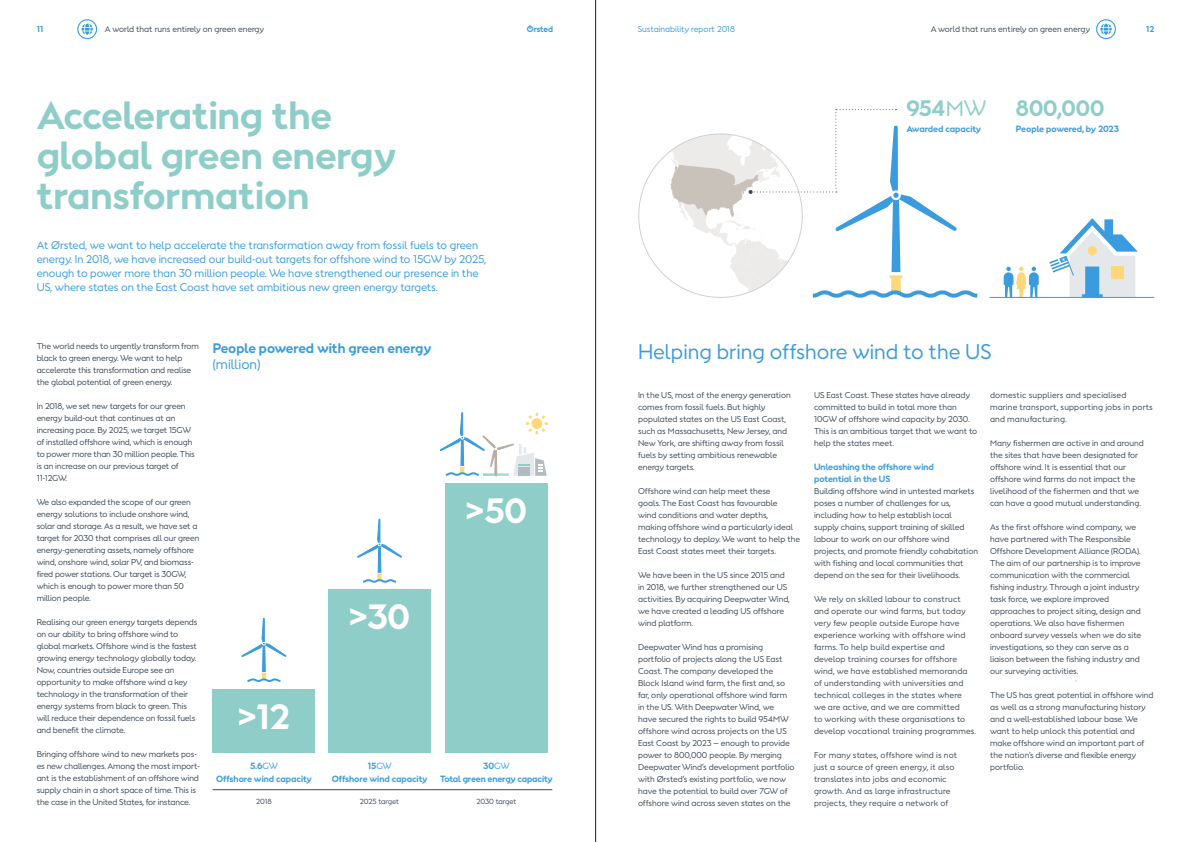
<style>
.page{position:relative;width:1191px;height:842px;background:#fff}
.page>*{position:absolute;margin:0;border:0;box-sizing:border-box;transform-origin:0 0}
._37_40_bold_rubrik{font:700 37px/40px "Orsted Sans";color:#8ecdc8}
._8_12_bread{font:700 33px "Orsted Sans";color:#fff}
._8_12_bread-2{font:700 21px "Orsted Sans";color:#8ecdc8}
._37_40_bold_rubrik-2{font:20px "Orsted Sans";color:#3a9cde}
._13_16_bold{font:700 13px "Orsted Sans";color:#3a9cde}
._8_12_bread-3{font:13px "Orsted Sans";color:#3a9cde}
._10_5_14_regular{font:10.5px/14px "Orsted Sans";color:#3a9cde}
._8_12_bread-4{font:700 8.5px "Orsted Sans";color:#3a9cde}
._8_5_12_bold_blue{font:700 8.5px "Orsted Sans";color:#3a9cde}
._8_12_bread-5{font:8px/12px "Orsted Sans";color:#3b4956}
._8_12_bread-6{font:8px/12px "Orsted Sans";letter-spacing:.02em;color:#3b4956}
._37_40_bold_rubrik-3{font:8px "Orsted Sans";color:#3b4956}
.t1{font:8px "Orsted Sans";letter-spacing:.005em;color:#3a9cde}
._13_16_bold-2{font:700 8px "Orsted Sans";letter-spacing:-.005em;color:#3a9cde}
._7_10_regular{font:7px "Orsted Sans";letter-spacing:-.005em;color:#3b4956}
.s1{font-weight:400}
</style>
<div class="page">
<hr style="left:595px;top:0;width:1px;height:842px;background:#231f20">
<div style="left:213px;top:689px;width:102px;height:64px;background:#8ecdc8"></div>
<div style="left:328px;top:589px;width:102px;height:164px;background:#8ecdc8"></div>
<div style="left:445px;top:483px;width:102px;height:270px;background:#8ecdc8"></div>
<svg style="left:241px;top:618px;width:45px;height:64px"></svg>
<svg style="left:357px;top:518px;width:45px;height:65px"></svg>
<svg style="left:440px;top:412px;width:108px;height:75px"></svg>
<div style="left:531px;top:418px;width:11px;height:11px;background:#fdd779;border-radius:50%"></div>
<hr style="left:213px;top:789px;width:339px;height:1px;background:#3b4956">
<svg style="left:638px;top:109px;width:340px;height:189px"></svg>
<svg style="left:1003px;top:267px;width:35px;height:30px"></svg>
<svg style="left:1049px;top:218px;width:88px;height:79px"></svg>
<hr style="left:989px;top:297px;width:165px;height:1px;background:#3a9cde">
<svg style="left:77px;top:19px;width:20px;height:20px"></svg>
<svg style="left:1096px;top:19px;width:20px;height:20px"></svg>
<p class="_13_16_bold-2" style="left:37px;top:24px;width:8px">11</p>
<p class="_13_16_bold-2" style="left:527px;top:24px;width:28px">Ørsted</p>
<p class="t1" style="left:638px;top:24px;width:99px">Sustainability report 2018</p>
<p class="_13_16_bold-2" style="left:1146px;top:24px;width:10px">12</p>
<p class="_37_40_bold_rubrik-3" style="left:105px;top:24px;width:161px">A world that runs entirely on green energy</p>
<p class="_37_40_bold_rubrik-3" style="left:930px;top:24px;width:161px">A world that runs entirely on green energy</p>
<p class="_37_40_bold_rubrik" style="left:37px;top:96px;width:297px">Accelerating the</p>
<p class="_37_40_bold_rubrik" style="left:37px;top:136px;width:361px">global green energy transformation</p>
<p class="_10_5_14_regular" style="left:37px;top:238px;width:451px">At Ørsted, we want to help accelerate the transformation away from fossil fuels to green energy. In 2018, we have increased our build-out targets for offshore wind to 15GW by 2025, enough to power more than 30 million people. We have strengthened our presence in the US, where states on the East Coast have set ambitious new green energy targets.</p>
<p class="_8_12_bread-5" style="left:37px;top:340px;width:164px">The world needs to urgently transform from black to green energy. We want to help accelerate this transformation and realise the global potential of green energy.</p>
<p class="_8_12_bread-5" style="left:37px;top:400px;width:160px">In 2018, we set new targets for our green energy build-out that continues at an increasing pace. By 2025, we target 15GW of installed offshore wind, which is enough to power more than 30 million people. This is an increase on our previous target of 11-12GW.</p>
<p class="_8_12_bread-5" style="left:37px;top:496px;width:164px">We also expanded the scope of our green energy solutions to include onshore wind, solar and storage. As a result, we have set a target for 2030 that comprises all our green energy-generating assets, namely offshore wind, onshore wind, solar PV, and biomass&shy;fired power stations. Our target is 30GW, which is enough to power more than 50 million people.</p>
<p class="_8_12_bread-5" style="left:37px;top:616px;width:162px">Realising our green energy targets depends on our ability to bring offshore wind to global markets. Offshore wind is the fastest growing energy technology globally today.<br>Now, countries outside Europe see an opportunity to make offshore wind a key technology in the transformation of their energy systems from black to green. This will reduce their dependence on fossil fuels and benefit the climate.</p>
<p class="_8_12_bread-5" style="left:37px;top:748px;width:165px">Bringing offshore wind to new markets pos&shy;es new challenges. Among the most import&shy;ant is the establishment of an offshore wind supply chain in a short space of time. This is the case in the United States, for instance.</p>
<p class="_13_16_bold" style="left:213px;top:340px;width:220px">People powered with green energy</p>
<p class="_8_12_bread-3" style="left:213px;top:356px;width:49px">(million)</p>
<p class="_8_12_bread" style="left:466px;top:489px;width:62px">&gt;50</p>
<p class="_8_12_bread" style="left:349px;top:594px;width:63px">&gt;30</p>
<p class="_8_12_bread" style="left:238px;top:695px;width:53px">&gt;12</p>
<p class="_8_12_bread-4" style="left:250px;top:761px;width:29px">5.6<span class="s1">GW</span></p>
<p class="_7_10_regular" style="left:256px;top:797px;width:17px">2018</p>
<p class="_8_12_bread-4" style="left:368px;top:761px;width:25px">15<span class="s1">GW</span></p>
<p class="_7_10_regular" style="left:360px;top:797px;width:41px">2025 target</p>
<p class="_8_12_bread-4" style="left:216px;top:773px;width:97px">Offshore wind capacity</p>
<p class="_8_12_bread-4" style="left:332px;top:773px;width:97px">Offshore wind capacity</p>
<p class="_8_12_bread-4" style="left:483px;top:761px;width:28px">30<span class="s1">GW</span></p>
<p class="_7_10_regular" style="left:476px;top:797px;width:41px">2030 target</p>
<p class="_8_12_bread-4" style="left:440px;top:774px;width:114px">Total green energy capacity</p>
<p class="_8_12_bread-2" style="left:906px;top:94px;width:81px">954<span class="s1">MW</span></p>
<p class="_8_12_bread-4" style="left:906px;top:123px;width:76px">Awarded capacity</p>
<p class="_8_12_bread-2" style="left:1016px;top:94px;width:90px">800,000</p>
<p class="_8_12_bread-4" style="left:1016px;top:123px;width:105px">People powered, by 2023</p>
<p class="_37_40_bold_rubrik-2" style="left:638px;top:338px;width:355px">Helping bring offshore wind to the US</p>
<p class="_8_12_bread-5" style="left:638px;top:389px;width:154px">In the US, most of the energy generation comes from fossil fuels. But highly populated states on the US East Coast, such as Massachusetts, New Jersey, and New York, are shifting away from fossil fuels by setting ambitious renewable energy targets.</p>
<p class="_8_12_bread-5" style="left:638px;top:485px;width:164px">Offshore wind can help meet these<br>goals. The East Coast has favourable<br>wind conditions and water depths,<br>making offshore wind a particularly ideal technology to deploy. We want to help the East Coast states meet their targets.</p>
<p class="_8_12_bread-5" style="left:638px;top:569px;width:153px">We have been in the US since 2015 and in 2018, we further strengthened our US activities. By acquiring Deepwater Wind, we have created a leading US offshore wind platform.</p>
<p class="_8_12_bread-5" style="left:638px;top:641px;width:158px">Deepwater Wind has a promising portfolio of projects along the US East Coast. The company developed the Block Island wind farm, the first and, so far, only operational offshore wind farm in the US. With Deepwater Wind, we have secured the rights to build 954MW offshore wind across projects on the US East Coast by 2023 – enough to provide power to 800,000 people. By merging Deepwater Wind’s development portfolio with Ørsted’s existing portfolio, we now have the potential to build over 7GW of offshore wind across seven states on the</p>
<p class="_8_12_bread-5" style="left:814px;top:389px;width:165px">US East Coast. These states have already committed to build in total more than 10GW of offshore wind capacity by 2030.<br>This is an ambitious target that we want to help the states meet.</p>
<p class="_8_5_12_bold_blue" style="left:814px;top:461px;width:121px">Unleashing the offshore wind</p>
<p class="_8_5_12_bold_blue" style="left:814px;top:473px;width:78px">potential in the US</p>
<p class="_8_12_bread-5" style="left:814px;top:485px;width:165px">Building offshore wind in untested markets poses a number of challenges for us, including how to help establish local supply chains, support training of skilled labour to work on our offshore wind projects, and promote friendly cohabitation with fishing and local communities that depend on the sea for their livelihoods.</p>
<p class="_8_12_bread-6" style="left:814px;top:593px;width:164px">We rely on skilled labour to construct and operate our wind farms, but today very few people outside Europe have experience working with offshore wind farms. To help build expertise and develop training courses for offshore wind, we have established memoranda of understanding with universities and technical colleges in the states where<br>we are active, and we are committed<br>to working with these organisations to develop vocational training programmes.</p>
<p class="_8_12_bread-6" style="left:814px;top:749px;width:145px">For many states, offshore wind is not just a source of green energy, it also translates into jobs and economic growth. And as large infrastructure projects, they require a network of</p>
<p class="_8_12_bread-6" style="left:990px;top:389px;width:164px">domestic suppliers and specialised marine transport, supporting jobs in ports and manufacturing.</p>
<p class="_8_12_bread-5" style="left:990px;top:437px;width:155px">Many fishermen are active in and around the sites that have been designated for offshore wind. It is essential that our offshore wind farms do not impact the livelihood of the fishermen and that we can have a good mutual understanding.</p>
<p class="_8_12_bread-5" style="left:990px;top:521px;width:152px">As the first offshore wind company, we have partnered with The Responsible Offshore Development Alliance (RODA).<br>The aim of our partnership is to improve communication with the commercial fishing industry. Through a joint industry task force, we explore improved approaches to project siting, design and operations. We also have fishermen onboard survey vessels when we do site investigations, so they can serve as a liaison between the fishing industry and our surveying activities.</p>
<p class="_8_12_bread-5" style="left:990px;top:689px;width:165px">The US has great potential in offshore wind as well as a strong manufacturing history and a well-established labour base. We want to help unlock this potential and make offshore wind an important part of the nation’s diverse and flexible energy portfolio.</p>
</div>
